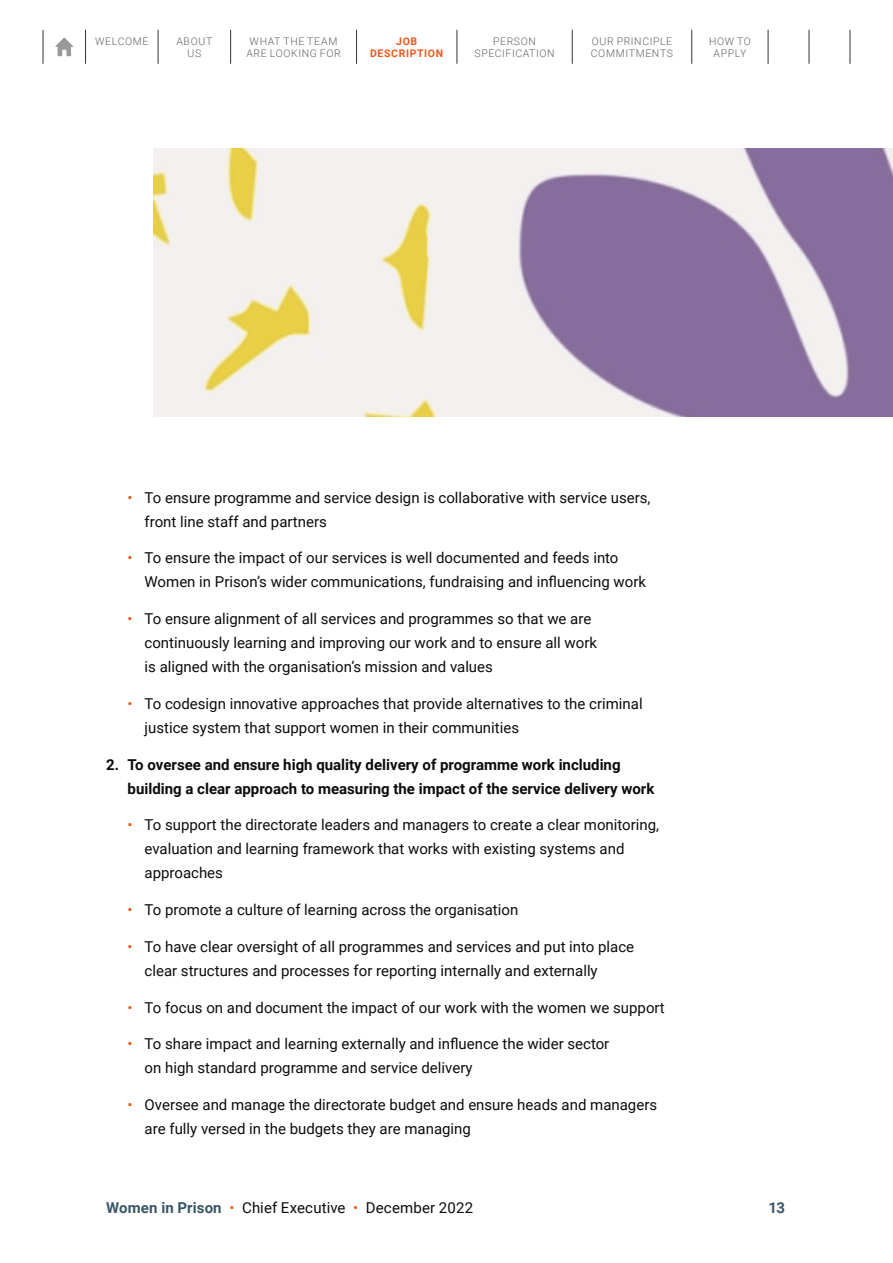
<style>
.page{position:relative;width:893px;height:1263px;background:#fff}
.page>*{position:absolute;margin:0;border:0;box-sizing:border-box;transform-origin:0 0}
.t1{font:15px/24px "Roboto";color:#0c0c0c}
.t2{font:700 15px/24px "Roboto";color:#0c0c0c}
.t3{font:700 15px "Roboto";color:#3a5766}
.t4{font:300 10.5px/12px "Roboto";letter-spacing:.06em;color:#636363;text-align:center}
.t5{font:700 10.5px/12px "Roboto";letter-spacing:.06em;color:#eb591c;text-align:center}
.s1{color:#eb591c}
.s2{font-weight:700;color:#3a5766}
</style>
<div class="page">
<hr style="left:85px;top:30px;width:1px;height:34px;background:#333">
<hr style="left:43px;top:30px;width:1px;height:34px;background:#333">
<hr style="left:809px;top:30px;width:1px;height:34px;background:#333">
<hr style="left:850px;top:30px;width:1px;height:34px;background:#333">
<hr style="left:158px;top:30px;width:1px;height:34px;background:#333">
<hr style="left:230px;top:30px;width:1px;height:34px;background:#333">
<hr style="left:356px;top:30px;width:1px;height:34px;background:#333">
<hr style="left:457px;top:30px;width:1px;height:34px;background:#333">
<hr style="left:691px;top:30px;width:1px;height:34px;background:#333">
<hr style="left:572px;top:30px;width:1px;height:34px;background:#333">
<hr style="left:768px;top:30px;width:1px;height:34px;background:#333">
<svg style="left:55px;top:37px;width:19px;height:19px"></svg>
<img style="left:153px;top:149px;width:740px;height:268px">
<p class="t4" style="left:95px;top:35px;width:55px">WELCOME</p>
<p class="t4" style="left:176px;top:35px;width:38px">ABOUT<br>US</p>
<p class="t4" style="left:474px;top:35px;width:82px">PERSON<br>SPECIFICATION</p>
<p class="t4" style="left:591px;top:35px;width:84px;text-align:left">OUR PRINCIPLE<br>COMMITMENTS</p>
<p class="t4" style="left:246px;top:35px;width:96px">WHAT THE TEAM<br>ARE LOOKING FOR</p>
<p class="t4" style="left:709px;top:35px;width:43px">HOW TO<br>APPLY</p>
<p class="t5" style="left:370px;top:35px;width:75px">JOB<br>DESCRIPTION</p>
<p class="t1" style="left:145px;top:485px;width:507px;text-indent:-17px"><span class="s1">•</span> To ensure programme and service design is collaborative with service users, front line staff and partners</p>
<p class="t1" style="left:145px;top:545px;width:503px;text-indent:-17px"><span class="s1">•</span> To ensure the impact of our services is well documented and feeds into<br>Women in Prison’s wider communications, fundraising and influencing work</p>
<p class="t1" style="left:145px;top:606px;width:454px;text-indent:-17px"><span class="s1">•</span> To ensure alignment of all services and programmes so that we are continuously learning and improving our work and to ensure all work is aligned with the organisation’s mission and values</p>
<p class="t1" style="left:145px;top:691px;width:500px;text-indent:-17px"><span class="s1">•</span> To codesign innovative approaches that provide alternatives to the criminal justice system that support women in their communities</p>
<p class="t2" style="left:128px;top:752px;width:528px;text-indent:-21px">2. To oversee and ensure high quality delivery of programme work including building a clear approach to measuring the impact of the service delivery work</p>
<p class="t1" style="left:145px;top:812px;width:516px;text-indent:-17px"><span class="s1">•</span> To support the directorate leaders and managers to create a clear monitoring, evaluation and learning framework that works with existing systems and approaches</p>
<p class="t1" style="left:128px;top:897px;width:392px"><span class="s1">•</span> To promote a culture of learning across the organisation</p>
<p class="t1" style="left:145px;top:934px;width:491px;text-indent:-17px"><span class="s1">•</span> To have clear oversight of all programmes and services and put into place clear structures and processes for reporting internally and externally</p>
<p class="t1" style="left:128px;top:995px;width:539px"><span class="s1">•</span> To focus on and document the impact of our work with the women we support</p>
<p class="t1" style="left:145px;top:1031px;width:466px;text-indent:-17px"><span class="s1">•</span> To share impact and learning externally and influence the wider sector on high standard programme and service delivery</p>
<p class="t1" style="left:145px;top:1092px;width:514px;text-indent:-17px"><span class="s1">•</span> Oversee and manage the directorate budget and ensure heads and managers are fully versed in the budgets they are managing</p>
<p class="t1" style="left:106px;top:1195px;width:368px"><span class="s2">Women in Prison</span> <span class="s1">•</span> Chief Executive <span class="s1">•</span> December 2022</p>
<p class="t3" style="left:768px;top:1197px;width:18px">13</p>
</div>
